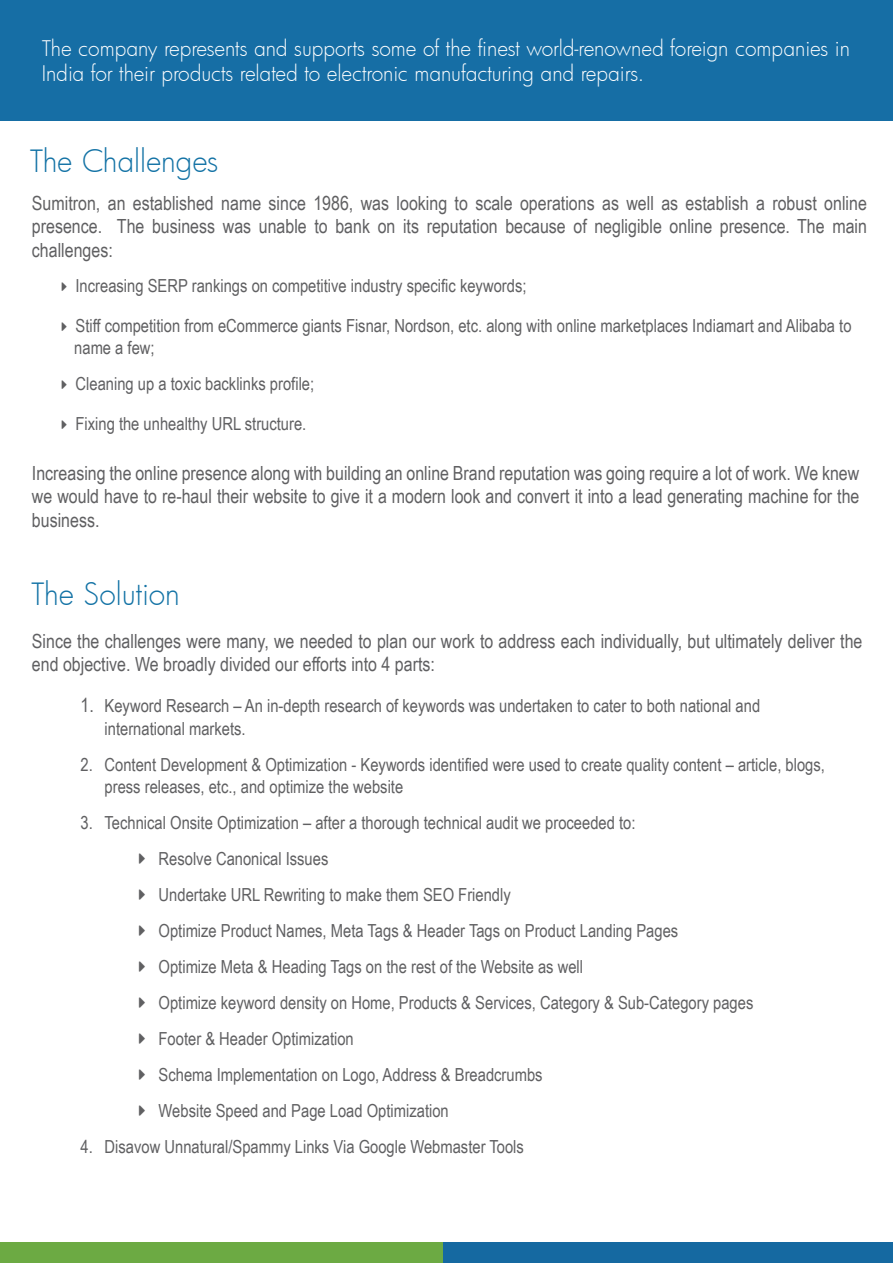
<style>
.page{position:relative;width:893px;height:1263px;background:#fff}
.page>*{position:absolute;margin:0;border:0;box-sizing:border-box;transform-origin:0 0}
.t1{font:300 30px "Futura";letter-spacing:-.005em;color:#1272a5}
.t2{font:300 21px/25.2px "Futura";letter-spacing:-.005em;color:#fff}
.t3{font:19.5px/23.4px "Arial Narrow";color:#606062;text-align:justify}
.t4{font:18px/36px "Arial Narrow";color:#606062}
.s1{font-size:19.5px}
</style>
<div class="page">
<div style="left:0;top:0;width:893px;height:120px;background:#166ea5"></div>
<div style="left:0;top:1243px;width:444px;height:20px;background:#6caa43"></div>
<div style="left:444px;top:1243px;width:449px;height:20px;background:#1569a1"></div>
<p class="t2" style="left:42px;top:35px;width:810px">The company represents and supports some of the finest world-renowned foreign companies in<br>India for their products related to electronic manufacturing and repairs.</p>
<h1 class="t1" style="left:30px;top:140px;width:190px">The Challenges</h1>
<p class="t3" style="left:32px;top:191px;width:836px">Sumitron, an established name since 1986, was looking to scale operations as well as establish a robust online presence. The business was unable to bank on its reputation because of negligible online presence. The main challenges:</p>
<p class="t4" style="left:76px;top:267px;width:452px">Increasing SERP rankings on competitive industry specific keywords;</p>
<p class="t4" style="left:74px;top:313px;width:779px;line-height:22.5px">Stiff competition from eCommerce giants Fisnar, Nordson, etc. along with online marketplaces Indiamart and Alibaba to name a few;</p>
<p class="t4" style="left:76px;top:365px;width:240px">Cleaning up a toxic backlinks profile;</p>
<p class="t4" style="left:76px;top:405px;width:232px">Fixing the unhealthy URL structure.</p>
<p class="t3" style="left:32px;top:461px;width:829px">Increasing the online presence along with building an online Brand reputation was going require a lot of work. We knew we would have to re-haul their website to give it a modern look and convert it into a lead generating machine for the business.</p>
<h1 class="t1" style="left:31px;top:573px;width:150px">The Solution</h1>
<p class="t3" style="left:32px;top:628px;width:832px">Since the challenges were many, we needed to plan our work to address each individually, but ultimately deliver the end objective. We broadly divided our efforts into 4 parts:</p>
<p class="t4" style="left:105px;top:694px;width:657px;line-height:22.5px;text-indent:-24px"><span class="s1">1.</span> Keyword Research – An in-depth research of keywords was undertaken to cater to both national and international markets.</p>
<p class="t4" style="left:105px;top:753px;width:722px;line-height:22.5px;text-indent:-24px">2. Content Development &amp; Optimization - Keywords identified were used to create quality content – article, blogs, press releases, etc., and optimize the website</p>
<p class="t4" style="left:159px;top:804px;width:596px;text-indent:-78px">3. Technical Onsite Optimization – after a thorough technical audit we proceeded to:<br>Resolve Canonical Issues<br>Undertake URL Rewriting to make them SEO Friendly<br>Optimize Product Names, Meta Tags &amp; Header Tags on Product Landing Pages<br>Optimize Meta &amp; Heading Tags on the rest of the Website as well<br>Optimize keyword density on Home, Products &amp; Services, Category &amp; Sub-Category pages Footer &amp; Header Optimization<br>Schema Implementation on Logo, Address &amp; Breadcrumbs<br>Website Speed and Page Load Optimization</p>
<p class="t4" style="left:81px;top:1128px;width:445px">4. Disavow Unnatural/Spammy Links Via Google Webmaster Tools</p>
</div>
